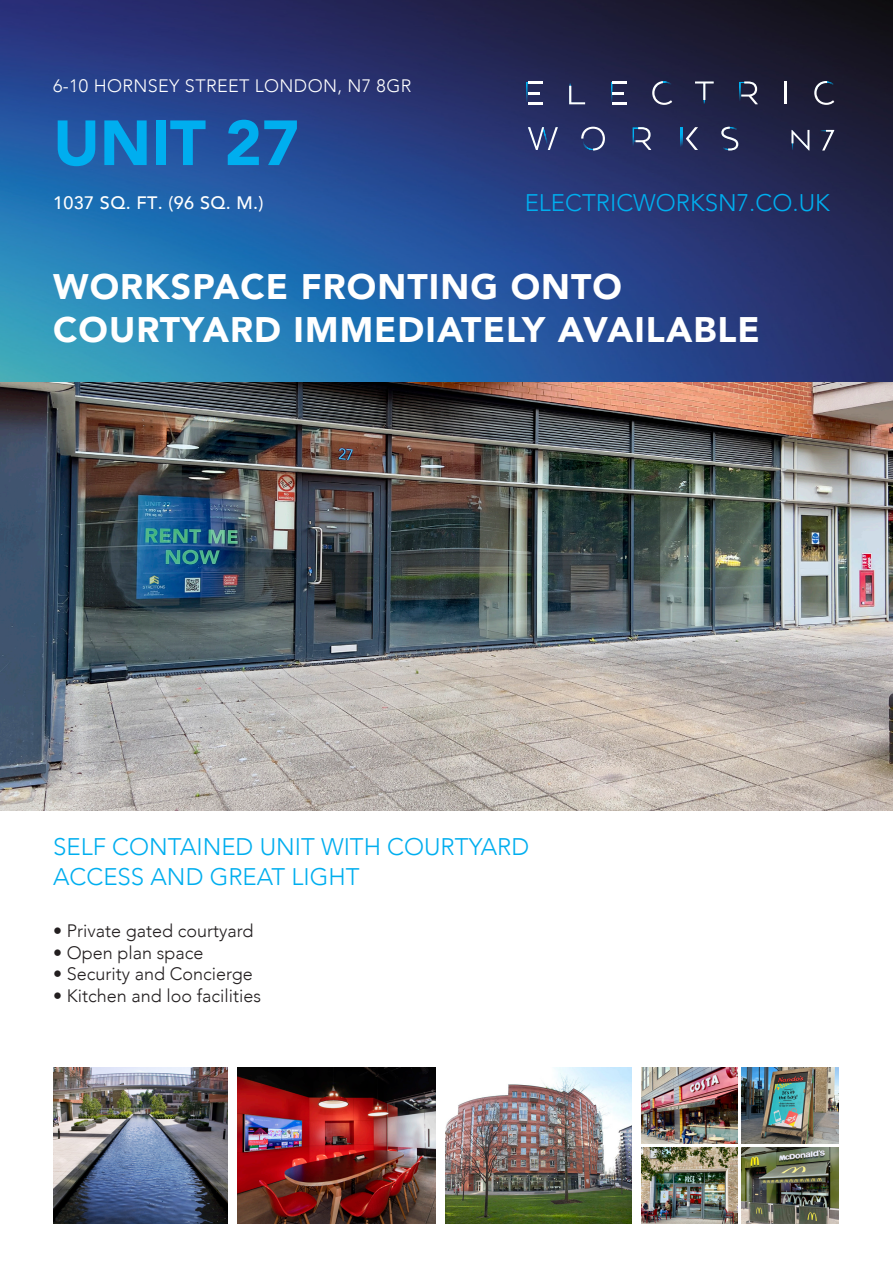
<style>
.page{position:relative;width:893px;height:1263px;background:#fff}
.page>*{position:absolute;margin:0;border:0;box-sizing:border-box;transform-origin:0 0}
.t1{font:900 63px "Avenir";color:#00aeef}
.t2{font:900 35.4px/42.6px "Avenir";letter-spacing:.03em;color:#fff}
.t3{font:300 24px/30px "Avenir";color:#00aeef}
.t4{font:300 18px "Avenir";color:#231f20}
.t5{font:300 18px "Avenir";letter-spacing:.02em;color:#fff}
.t6{font:500 18px "Avenir";letter-spacing:.02em;color:#fff}
</style>
<div class="page">
<img style="left:0;top:0;width:893px;height:383px">
<hr style="left:680px;top:127px;width:2px;height:23px;background:#fff">
<svg style="left:526px;top:81px;width:16px;height:23px"></svg>
<svg style="left:569px;top:82px;width:16px;height:22px"></svg>
<svg style="left:611px;top:81px;width:16px;height:23px"></svg>
<svg style="left:652px;top:81px;width:20px;height:24px"></svg>
<svg style="left:695px;top:81px;width:19px;height:23px"></svg>
<svg style="left:739px;top:81px;width:19px;height:23px"></svg>
<hr style="left:785px;top:81px;width:2px;height:23px;background:#fff">
<svg style="left:814px;top:81px;width:20px;height:24px"></svg>
<svg style="left:528px;top:127px;width:30px;height:23px"></svg>
<svg style="left:581px;top:127px;width:24px;height:24px"></svg>
<svg style="left:632px;top:127px;width:19px;height:23px"></svg>
<svg style="left:721px;top:127px;width:17px;height:24px"></svg>
<svg style="left:791px;top:130px;width:18px;height:21px"></svg>
<svg style="left:820px;top:130px;width:14px;height:21px"></svg>
<svg style="left:686px;top:127px;width:12px;height:23px"></svg>
<img style="left:0;top:383px;width:893px;height:427px">
<img style="left:237px;top:1067px;width:199px;height:156px">
<img style="left:53px;top:1067px;width:174px;height:156px">
<img style="left:445px;top:1067px;width:186px;height:156px">
<img style="left:641px;top:1147px;width:96px;height:76px">
<img style="left:741px;top:1067px;width:98px;height:76px">
<img style="left:641px;top:1067px;width:96px;height:76px">
<img style="left:741px;top:1147px;width:98px;height:76px">
<p class="t5" style="left:53px;top:79px;width:360px">6-10 HORNSEY STREET LONDON, N7 8GR</p>
<h1 class="t1" style="left:53px;top:106px;width:248px">UNIT 27</h1>
<p class="t6" style="left:53px;top:196px;width:212px">1037 SQ. FT. (96 SQ. M.)</p>
<h3 class="t3" style="left:525px;top:190px;width:307px">ELECTRICWORKSN7.CO.UK</h3>
<h2 class="t2" style="left:53px;top:266px;width:708px">WORKSPACE FRONTING ONTO<br>COURTYARD IMMEDIATELY AVAILABLE</h2>
<h3 class="t3" style="left:53px;top:834px;width:478px">SELF CONTAINED UNIT WITH COURTYARD<br>ACCESS AND GREAT LIGHT</h3>
<p class="t4" style="left:53px;top:923px;width:202px">• Private gated courtyard</p>
<p class="t4" style="left:53px;top:945px;width:152px">• Open plan space</p>
<p class="t4" style="left:53px;top:966px;width:201px">• Security and Concierge</p>
<p class="t4" style="left:53px;top:988px;width:210px">• Kitchen and loo facilities</p>
</div>
